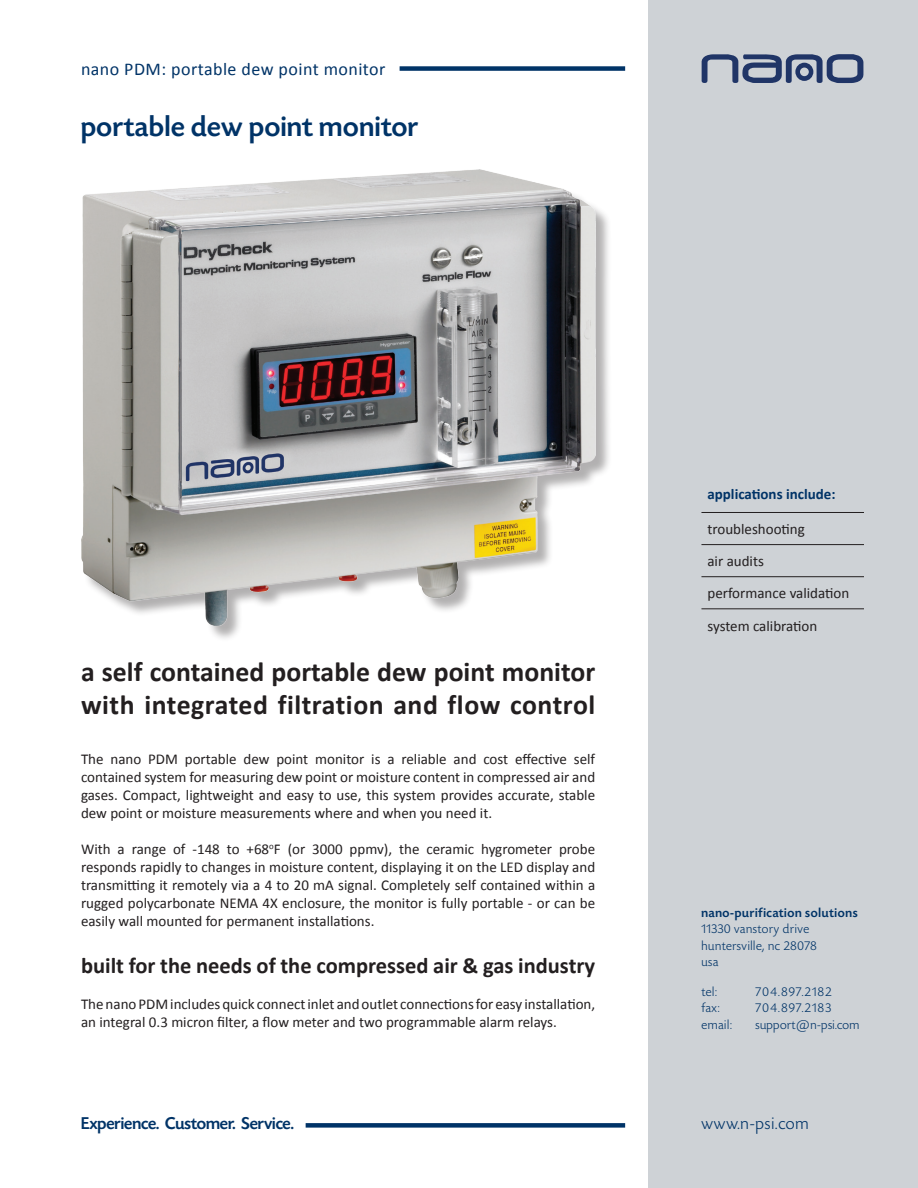
<style>
.page{position:relative;width:918px;height:1188px;background:#fff}
.page>*{position:absolute;margin:0;border:0;box-sizing:border-box;transform-origin:0 0}
.t1{font:500 30px "Today SHOP";letter-spacing:.025em;color:#003367}
.t2{font:700 27.75px/33.3px "Calibri";color:#231f20}
.t3{font:700 22.5px "Calibri";color:#231f20}
.t4{font:18px "Calibri";letter-spacing:.025em;color:#003367}
.t5{font:500 18px "Today SHOP";color:#003367}
.t6{font:300 18px "Today SHOP";letter-spacing:.05em;color:#003367}
.t7{font:15px/18px "Calibri";color:#231f20;text-align:justify}
.t8{font:700 15px "Calibri";color:#003367}
.t9{font:300 13.5px "Today SHOP";letter-spacing:.05em;color:#003367}
.t10{font:500 13.5px "Today SHOP";letter-spacing:.05em;color:#003367}
.t11{font:300 13.5px "Today SHOP";letter-spacing:.1em;color:#003367}
.t12{font:300 13.5px "Today SHOP";letter-spacing:.03em;color:#003367}
</style>
<div class="page">
<div style="left:648px;top:0;width:270px;height:1188px;background:#ced2d6"></div>
<svg style="left:701px;top:54px;width:163px;height:29px"></svg>
<div style="left:400px;top:66px;width:225px;height:5px;background:#003367"></div>
<div style="left:306px;top:1123px;width:319px;height:5px;background:#003367"></div>
<hr style="left:701px;top:512px;width:163px;height:1px;background:#231f20">
<hr style="left:701px;top:544px;width:163px;height:1px;background:#231f20">
<hr style="left:701px;top:576px;width:163px;height:1px;background:#231f20">
<hr style="left:701px;top:609px;width:163px;height:1px;background:#231f20">
<div style="left:82px;top:172px;width:530px;height:470px;background:#231f20;opacity:.35"></div>
<img style="left:81px;top:170px;width:514px;height:456px">
<p class="t4" style="left:81px;top:58px;width:306px">nano PDM: portable dew point monitor</p>
<p class="t1" style="left:81px;top:110px;width:339px">portable dew point monitor</p>
<p class="t2" style="left:81px;top:655px;width:516px">a self contained portable dew point monitor with integrated filtration and flow control</p>
<p class="t7" style="left:81px;top:750px;width:516px">The nano PDM portable dew point monitor is a reliable and cost effective self contained system for measuring dew point or moisture content in compressed air and gases. Compact, lightweight and easy to use, this system provides accurate, stable dew point or moisture measurements where and when you need it.</p>
<p class="t7" style="left:81px;top:840px;width:516px">With a range of -148 to +68<sup>o</sup>F (or 3000 ppmv), the ceramic hygrometer probe responds rapidly to changes in moisture content, displaying it on the LED display and transmitting it remotely via a 4 to 20 mA signal. Completely self contained within a rugged polycarbonate NEMA 4X enclosure, the monitor is fully portable - or can be easily wall mounted for permanent installations.</p>
<p class="t3" style="left:81px;top:951px;width:516px">built for the needs of the compressed air &amp; gas industry</p>
<p class="t7" style="left:81px;top:995px;width:516px">The nano PDM includes quick connect inlet and outlet connections for easy installation, an integral 0.3 micron filter, a flow meter and two programmable alarm relays.</p>
<p class="t8" style="left:707px;top:484px;width:130px">applications include:</p>
<p class="t7" style="left:707px;top:520px;width:99px">troubleshooting</p>
<p class="t7" style="left:707px;top:552px;width:58px">air audits</p>
<p class="t7" style="left:707px;top:584px;width:143px">performance validation</p>
<p class="t7" style="left:707px;top:617px;width:111px">system calibration</p>
<p class="t10" style="left:701px;top:906px;width:158px">nano-purification solutions</p>
<p class="t9" style="left:701px;top:922px;width:109px">11330 vanstory drive</p>
<p class="t9" style="left:701px;top:938px;width:117px">huntersville, nc 28078</p>
<p class="t9" style="left:701px;top:954px;width:18px">usa</p>
<p class="t9" style="left:701px;top:985px;width:17px">tel:</p>
<p class="t11" style="left:755px;top:985px;width:77px">704.897.2182</p>
<p class="t9" style="left:701px;top:1001px;width:20px">fax:</p>
<p class="t11" style="left:755px;top:1001px;width:77px">704.897.2183</p>
<p class="t9" style="left:701px;top:1017px;width:32px">email:</p>
<p class="t12" style="left:755px;top:1017px;width:106px">support@n-psi.com</p>
<p class="t5" style="left:81px;top:1114px;width:214px">Experience. Customer. Service.</p>
<p class="t6" style="left:701px;top:1114px;width:109px">www.n-psi.com</p>
</div>
